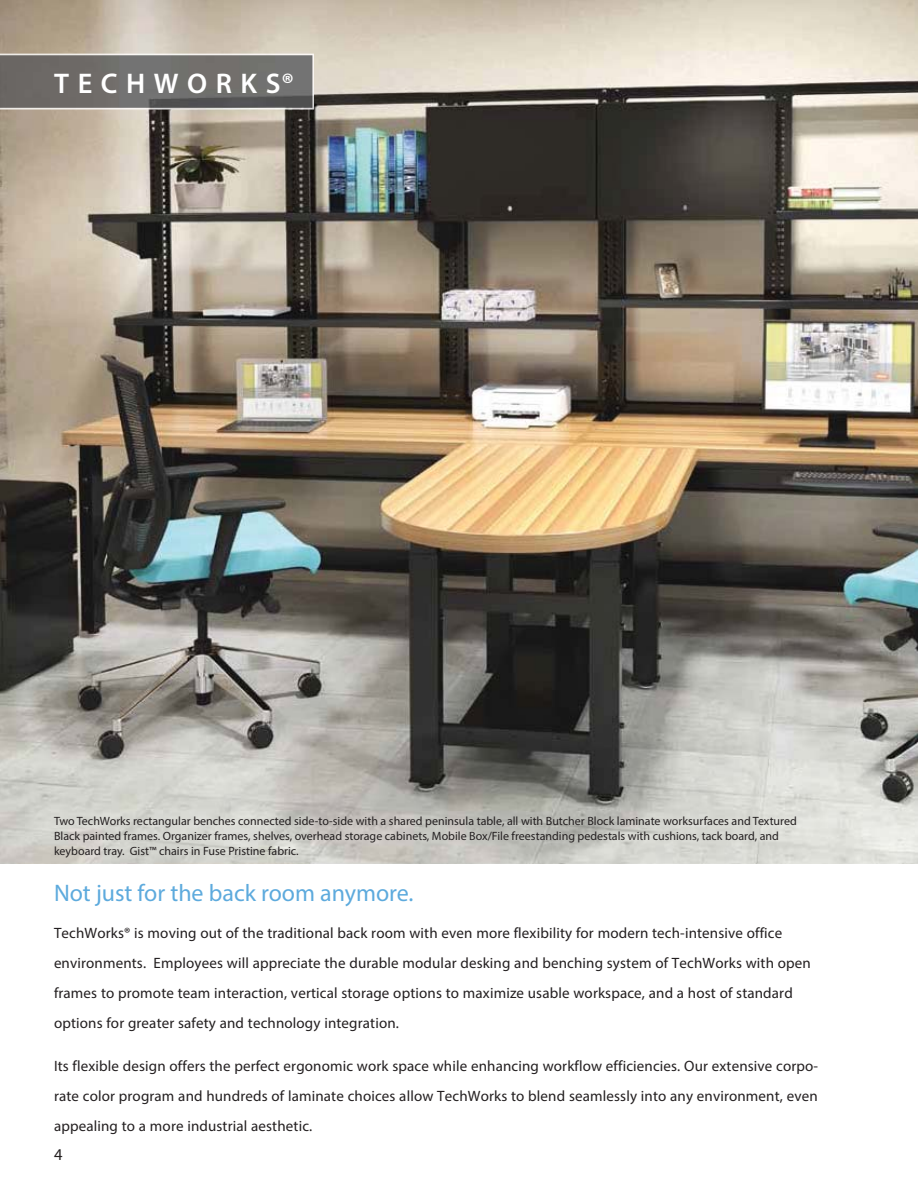
<style>
.page{position:relative;width:918px;height:1188px;background:#fff}
.page>*{position:absolute;margin:0;border:0;box-sizing:border-box;transform-origin:0 0}
.t1{font:600 28.5px "Myriad Pro";letter-spacing:.3em;color:#fff}
.t2{font:24px "Myriad Pro";color:#5daadd}
.t3{font:16.5px "Myriad Pro";color:#231f20}
.t4{font:15px/30px "Myriad Pro";letter-spacing:.01em;color:#231f20}
.t5{font:12px/15px "Myriad Pro";color:#231f20}
</style>
<div class="page">
<img style="left:0;top:0;width:918px;height:864px">
<img style="left:0;top:54px;width:314px;height:55px">
<h1 class="t1" style="left:54px;top:67px;width:241px">TECHWORKS®</h1>
<p class="t5" style="left:54px;top:814px;width:744px">Two TechWorks rectangular benches connected side-to-side with a shared peninsula table, all with Butcher Block laminate worksurfaces and Textured<br>Black painted frames. Organizer frames, shelves, overhead storage cabinets, Mobile Box/File freestanding pedestals with cushions, tack board, and keyboard tray. Gist™ chairs in Fuse Pristine fabric.</p>
<h2 class="t2" style="left:54px;top:884px;width:361px">Not just for the back room anymore.</h2>
<p class="t4" style="left:54px;top:918px;width:758px">TechWorks® is moving out of the traditional back room with even more flexibility for modern tech-intensive office environments. Employees will appreciate the durable modular desking and benching system of TechWorks with open frames to promote team interaction, vertical storage options to maximize usable workspace, and a host of standard options for greater safety and technology integration.</p>
<p class="t4" style="left:54px;top:1052px;width:766px;text-align:justify">Its flexible design offers the perfect ergonomic work space while enhancing workflow efficiencies. Our extensive corpo&shy;rate color program and hundreds of laminate choices allow TechWorks to blend seamlessly into any environment, even appealing to a more industrial aesthetic.</p>
<p class="t3" style="left:54px;top:1149px;width:10px">4</p>
</div>
